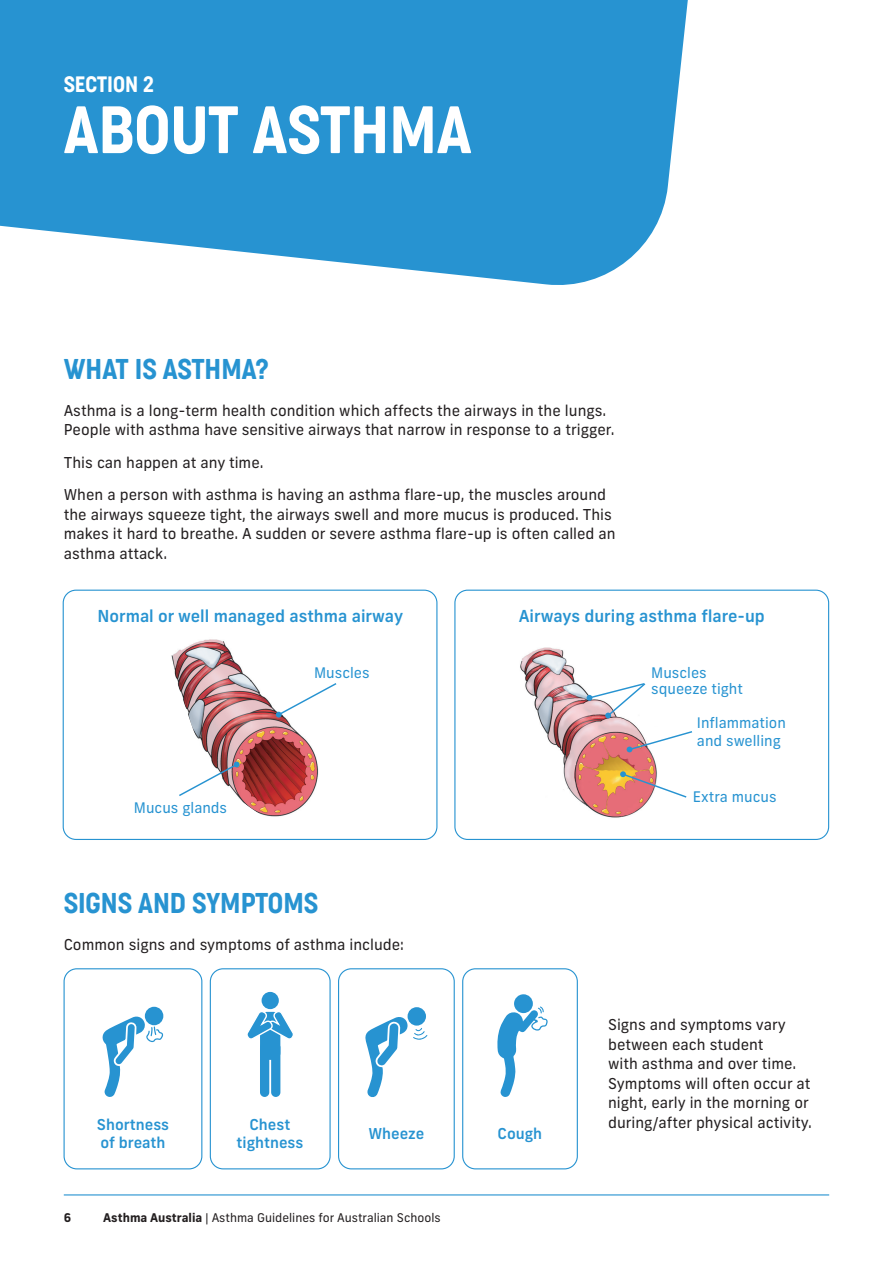
<style>
.page{position:relative;width:893px;height:1263px;background:#fff}
.page>*{position:absolute;margin:0;border:0;box-sizing:border-box;transform-origin:0 0}
.t1{font:300 63px "Cocogoose Condensed";color:#fff}
.t2{font:300 27px "Cocogoose Condensed";color:#2793d1}
.t3{font:300 21px "Cocogoose Condensed";color:#fff}
.Sub_Heading{font:500 16.5px "Frank New";color:#2793d1}
.Body_Copy{font:15px/19.5px "Frank New";color:#231f20}
.t4{font:500 15px/18px "New Frank";color:#2793d1;text-align:center}
.t5{font:14.55px/16px "Frank New";color:#2793d1}
.t6{font:12px "Frank New";color:#231f20}
.t7{font:700 12px "Frank New";color:#231f20}
.s1{font-weight:700}
</style>
<div class="page">
<svg style="left:0;top:0;width:688px;height:285px;background:#3f9fd6"></svg>
<hr style="left:64px;top:1194px;width:765px;height:1px;background:#2793d1">
<div style="left:63px;top:590px;width:374px;height:250px;border:1px solid #2793d1;border-radius:13px"></div>
<div style="left:454px;top:590px;width:375px;height:250px;border:1px solid #2793d1;border-radius:13px"></div>
<img style="left:171px;top:639px;width:148px;height:178px">
<svg style="left:177px;top:761px;width:63px;height:36px"></svg>
<svg style="left:276px;top:682px;width:61px;height:35px"></svg>
<img style="left:520px;top:647px;width:137px;height:171px">
<svg style="left:587px;top:682px;width:60px;height:36px"></svg>
<svg style="left:627px;top:730px;width:66px;height:22px"></svg>
<svg style="left:620px;top:771px;width:67px;height:28px"></svg>
<div style="left:210px;top:968px;width:121px;height:201px;border:1px solid #2793d1;border-radius:13px"></div>
<div style="left:262px;top:992px;width:17px;height:17px;background:#2793d1;border-radius:50%"></div>
<div style="left:260px;top:1012px;width:20px;height:48px;background:#2793d1;border-radius:7px"></div>
<div style="left:271px;top:1043px;width:9px;height:54px;background:#2793d1;border-radius:5px"></div>
<div style="left:260px;top:1043px;width:9px;height:54px;background:#2793d1;border-radius:5px"></div>
<svg style="left:247px;top:1009px;width:46px;height:32px"></svg>
<div style="left:64px;top:968px;width:138px;height:201px;border:1px solid #2793d1;border-radius:13px"></div>
<div style="left:145px;top:1007px;width:18px;height:18px;background:#2793d1;border-radius:50%"></div>
<svg style="left:102px;top:1015px;width:61px;height:82px"></svg>
<div style="left:462px;top:968px;width:116px;height:201px;border:1px solid #2793d1;border-radius:13px"></div>
<div style="left:514px;top:994px;width:19px;height:19px;background:#2793d1;border-radius:50%"></div>
<svg style="left:497px;top:1006px;width:51px;height:91px"></svg>
<div style="left:338px;top:968px;width:117px;height:201px;border:1px solid #2793d1;border-radius:13px"></div>
<div style="left:408px;top:1007px;width:18px;height:19px;background:#2793d1;border-radius:50%"></div>
<svg style="left:365px;top:1015px;width:62px;height:82px"></svg>
<h3 class="t3" style="left:64px;top:70px;width:92px">SECTION 2</h3>
<h1 class="t1" style="left:64px;top:87px;width:409px">ABOUT ASTHMA</h1>
<p class="t2" style="left:64px;top:351px;width:207px">WHAT IS ASTHMA?</p>
<p class="Body_Copy" style="left:64px;top:401px;width:552px">Asthma is a long-term health condition which affects the airways in the lungs.<br>People with asthma have sensitive airways that narrow in response to a trigger.</p>
<p class="Body_Copy" style="left:64px;top:452px;width:201px">This can happen at any time.</p>
<p class="Body_Copy" style="left:64px;top:485px;width:553px">When a person with asthma is having an asthma flare-up, the muscles around the airways squeeze tight, the airways swell and more mucus is produced. This makes it hard to breathe. A sudden or severe asthma flare-up is often called an asthma attack.</p>
<p class="Sub_Heading" style="left:97px;top:605px;width:307px">Normal or well managed asthma airway</p>
<p class="Sub_Heading" style="left:519px;top:605px;width:248px">Airways during asthma flare-up</p>
<p class="t5" style="left:134px;top:800px;width:95px">Mucus glands</p>
<p class="t5" style="left:314px;top:664px;width:57px">Muscles</p>
<p class="t5" style="left:651px;top:664px;width:93px">Muscles squeeze tight</p>
<p class="t5" style="left:697px;top:715px;width:90px">Inflammation</p>
<p class="t5" style="left:697px;top:732px;width:85px">and swelling</p>
<p class="t5" style="left:693px;top:788px;width:85px">Extra mucus</p>
<p class="t2" style="left:64px;top:885px;width:256px">SIGNS AND SYMPTOMS</p>
<p class="Body_Copy" style="left:64px;top:934px;width:342px">Common signs and symptoms of asthma include:</p>
<p class="t4" style="left:97px;top:1115px;width:74px;text-align:left">Shortness of breath</p>
<p class="t4" style="left:368px;top:1124px;width:58px">Wheeze</p>
<p class="t4" style="left:498px;top:1124px;width:46px">Cough</p>
<p class="t4" style="left:237px;top:1115px;width:68px">Chest tightness</p>
<p class="t7" style="left:64px;top:1210px;width:9px">6</p>
<p class="t6" style="left:103px;top:1210px;width:339px"><span class="s1">Asthma Australia</span> | Asthma Guidelines for Australian Schools</p>
<p class="Body_Copy" style="left:608px;top:1015px;width:205px">Signs and symptoms vary between each student<br>with asthma and over time.<br>Symptoms will often occur at night, early in the morning or during/after physical activity.</p>
</div>
